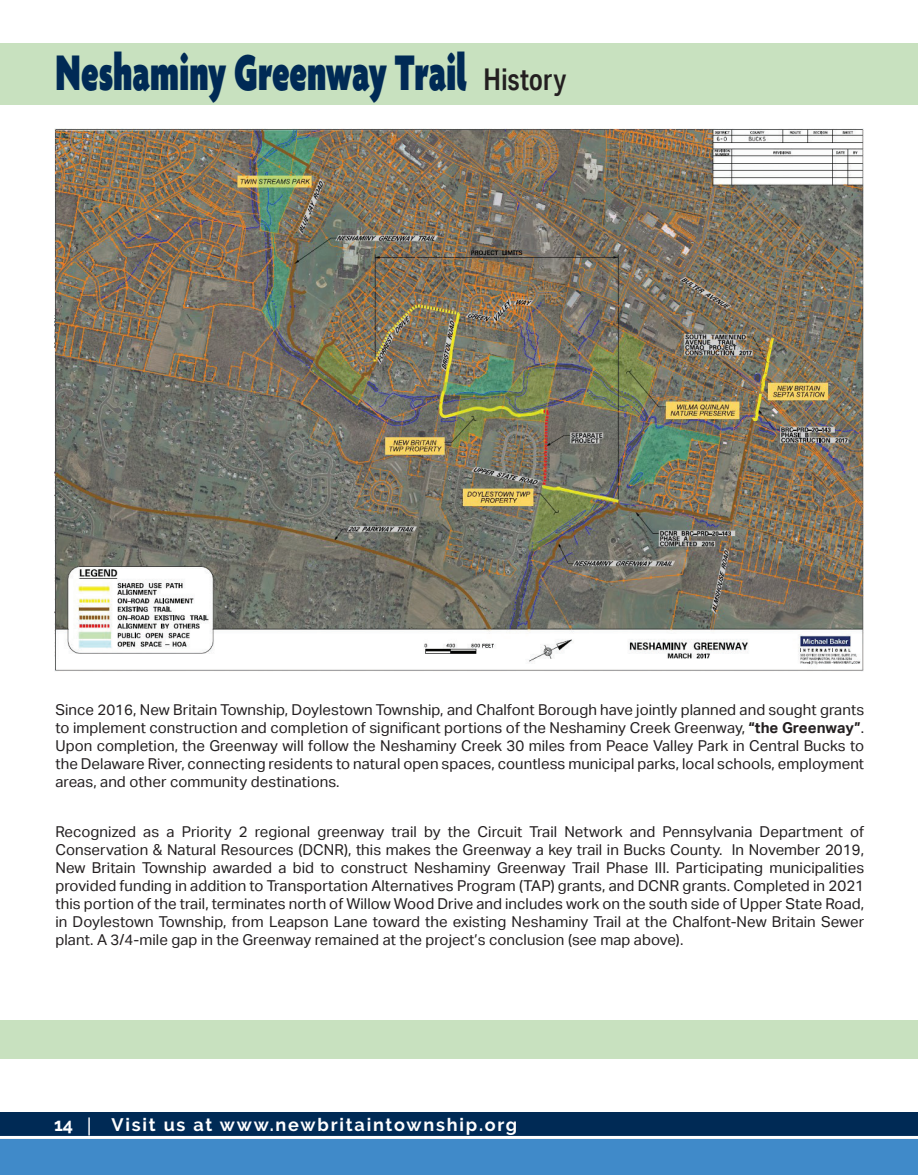
<style>
.page{position:relative;width:918px;height:1175px;background:#fff}
.page>*{position:absolute;margin:0;border:0;box-sizing:border-box;transform-origin:0 0}
.t1{font:900 54px "Agenda";letter-spacing:-.005em;color:#002a55;scale:.67 1}
.t2{font:700 18px "Raleway";letter-spacing:.1em;color:#fff}
.t3{font:15px/18px "Aktiv Grotesk";letter-spacing:.005em;color:#231f20;text-align:justify}
.s1{font-family:"Aktiv Grotesk Cd";font-weight:500;font-size:30px;color:#231f20}
.s2{font-weight:700}
.s3{font-family:"Optima"}
</style>
<div class="page">
<div style="left:0;top:1112px;width:918px;height:62px;background:#002a55"></div>
<div style="left:0;top:1139px;width:918px;height:35px;background:#408ac9"></div>
<hr style="left:0;top:1135px;width:918px;height:3px;background:#fff">
<div style="left:0;top:1020px;width:918px;height:39px;background:#c8e1bf"></div>
<div style="left:0;top:43px;width:918px;height:62px;background:#c8e1bf"></div>
<img style="left:54px;top:128px;width:809px;height:543px">
<p class="t1" style="left:55px;top:44px;width:764px">Neshaminy Greenway Trail <span class="s1">History</span></p>
<p class="t3" style="left:55px;top:701px;width:810px">Since 2016, New Britain Township, Doylestown Township, and Chalfont Borough have jointly planned and sought grants to implement construction and completion of significant portions of the Neshaminy Creek Greenway, <span class="s2">“the Greenway”</span>.<br>Upon completion, the Greenway will follow the Neshaminy Creek 30 miles from Peace Valley Park in Central Bucks to the Delaware River, connecting residents to natural open spaces, countless municipal parks, local schools, employment areas, and other community destinations.</p>
<p class="t3" style="left:55px;top:822px;width:810px">Recognized as a Priority 2 regional greenway trail by the Circuit Trail Network and Pennsylvania Department of Conservation &amp; Natural Resources (DCNR), this makes the Greenway a key trail in Bucks County. In November 2019, New Britain Township awarded a bid to construct Neshaminy Greenway Trail Phase III. Participating municipalities provided funding in addition to Transportation Alternatives Program (TAP) grants, and DCNR grants. Completed in 2021 this portion of the trail, terminates north of Willow Wood Drive and includes work on the south side of Upper State Road, in Doylestown Township, from Leapson Lane toward the existing Neshaminy Trail at the Chalfont-New Britain Sewer plant. A 3/4-mile gap in the Greenway remained at the project’s conclusion (see map above).</p>
<p class="t2" style="left:54px;top:1114px;width:465px">14 <span class="s3">|</span> Visit us at www.newbritaintownship.org</p>
</div>
